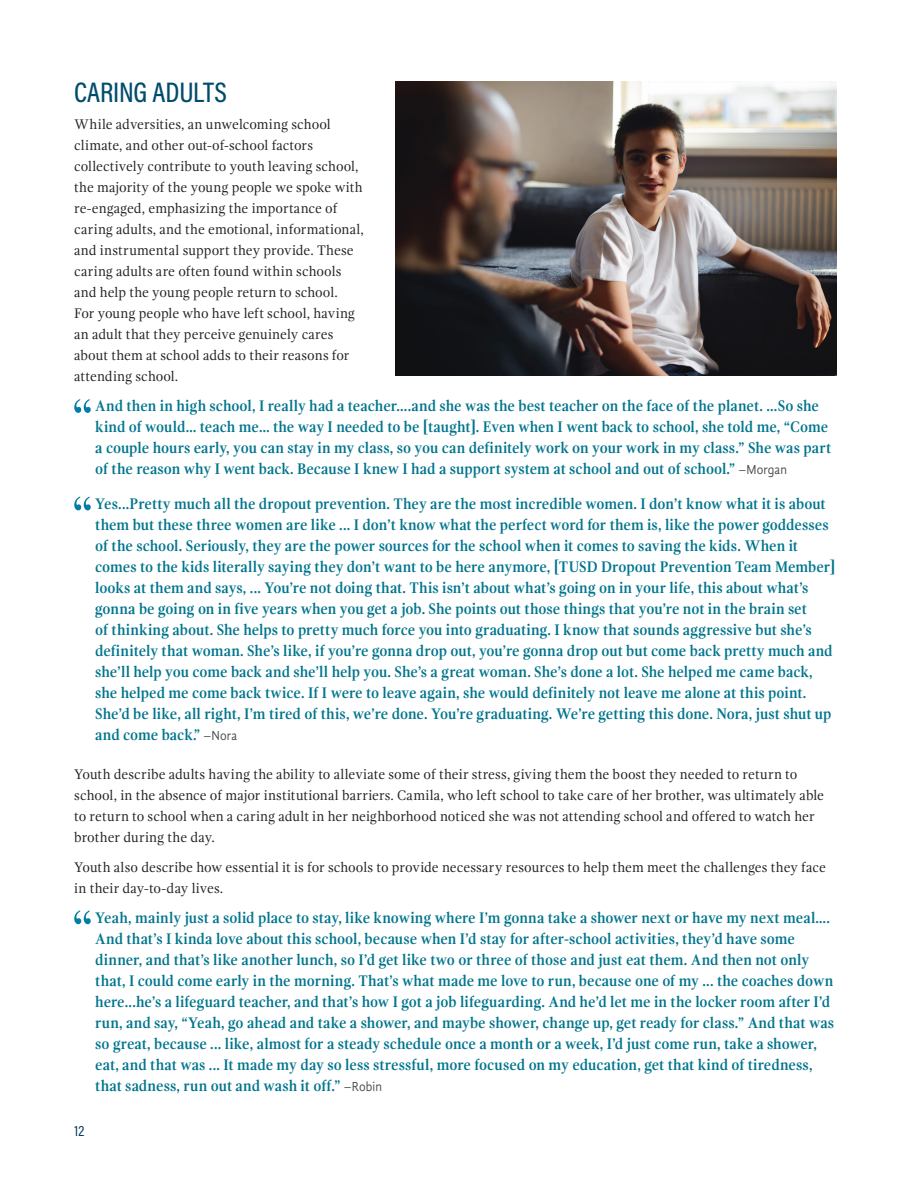
<style>
.page{position:relative;width:918px;height:1188px;background:#fff}
.page>*{position:absolute;margin:0;border:0;box-sizing:border-box;transform-origin:0 0}
.Heading_3{font:500 28.5px "Acumin Pro Cond";letter-spacing:-.005em;color:#004c6c}
.t1{font:700 15.75px/21px "Gandhi Serif";letter-spacing:-.005em;color:#00758d;scale:.9 1}
.t2{font:15px "Acumin Pro Cond";color:#003a5d}
.Body_after{font:14.25px/21px "Gandhi Serif";color:#231f20;scale:.95 1}
.Body{font:14.25px/21px "Gandhi Serif";letter-spacing:.005em;color:#231f20;scale:.95 1}
.s1{font-family:"Gandhi Sans";font-weight:400;font-size:13.5px;color:#4b4c4d}
</style>
<div class="page">
<svg style="left:74px;top:399px;width:17px;height:14px"></svg>
<svg style="left:74px;top:496px;width:17px;height:14px"></svg>
<svg style="left:74px;top:910px;width:17px;height:14px"></svg>
<img style="left:395px;top:81px;width:441px;height:295px">
<p class="Heading_3" style="left:74px;top:74px;width:154px">CARING ADULTS</p>
<p class="Body_after" style="left:74px;top:114px;width:306px">While adversities, an unwelcoming school climate, and other out-of-school factors collectively contribute to youth leaving school, the majority of the young people we spoke with re-engaged, emphasizing the importance of caring adults, and the emotional, informational, and instrumental support they provide. These caring adults are often found within schools and help the young people return to school.<br>For young people who have left school, having an adult that they perceive genuinely cares about them at school adds to their reasons for attending school.</p>
<p class="t1" style="left:95px;top:396px;width:819px">And then in high school, I really had a teacher....and she was the best teacher on the face of the planet. ...So she kind of would… teach me… the way I needed to be [taught]. Even when I went back to school, she told me, “Come a couple hours early, you can stay in my class, so you can definitely work on your work in my class.” She was part of the reason why I went back. Because I knew I had a support system at school and out of school.” <span class="s1">–Morgan</span></p>
<p class="t1" style="left:95px;top:493px;width:824px">Yes...Pretty much all the dropout prevention. They are the most incredible women. I don’t know what it is about them but these three women are like ... I don’t know what the perfect word for them is, like the power goddesses of the school. Seriously, they are the power sources for the school when it comes to saving the kids. When it comes to the kids literally saying they don’t want to be here anymore, [TUSD Dropout Prevention Team Member] looks at them and says, ... You’re not doing that. This isn’t about what’s going on in your life, this about what’s gonna be going on in five years when you get a job. She points out those things that you’re not in the brain set<br>of thinking about. She helps to pretty much force you into graduating. I know that sounds aggressive but she’s definitely that woman. She’s like, if you’re gonna drop out, you’re gonna drop out but come back pretty much and she’ll help you come back and she’ll help you. She’s a great woman. She’s done a lot. She helped me came back, she helped me come back twice. If I were to leave again, she would definitely not leave me alone at this point.<br>She’d be like, all right, I’m tired of this, we’re done. You’re graduating. We’re getting this done. Nora, just shut up and come back.” <span class="s1">–Nora</span></p>
<p class="Body_after" style="left:74px;top:764px;width:791px">Youth describe adults having the ability to alleviate some of their stress, giving them the boost they needed to return to school, in the absence of major institutional barriers. Camila, who left school to take care of her brother, was ultimately able to return to school when a caring adult in her neighborhood noticed she was not attending school and offered to watch her brother during the day.</p>
<p class="Body" style="left:74px;top:857px;width:793px">Youth also describe how essential it is for schools to provide necessary resources to help them meet the challenges they face in their day-to-day lives.</p>
<p class="t1" style="left:95px;top:907px;width:823px">Yeah, mainly just a solid place to stay, like knowing where I’m gonna take a shower next or have my next meal….<br>And that’s I kinda love about this school, because when I’d stay for after-school activities, they’d have some dinner, and that’s like another lunch, so I’d get like two or three of those and just eat them. And then not only that, I could come early in the morning. That’s what made me love to run, because one of my ... the coaches down here...he’s a lifeguard teacher, and that’s how I got a job lifeguarding. And he’d let me in the locker room after I’d run, and say, “Yeah, go ahead and take a shower, and maybe shower, change up, get ready for class.” And that was so great, because ... like, almost for a steady schedule once a month or a week, I’d just come run, take a shower, eat, and that was ... It made my day so less stressful, more focused on my education, get that kind of tiredness, that sadness, run out and wash it off.” <span class="s1">–Robin</span></p>
<p class="t2" style="left:75px;top:1121px;width:11px">12</p>
</div>
